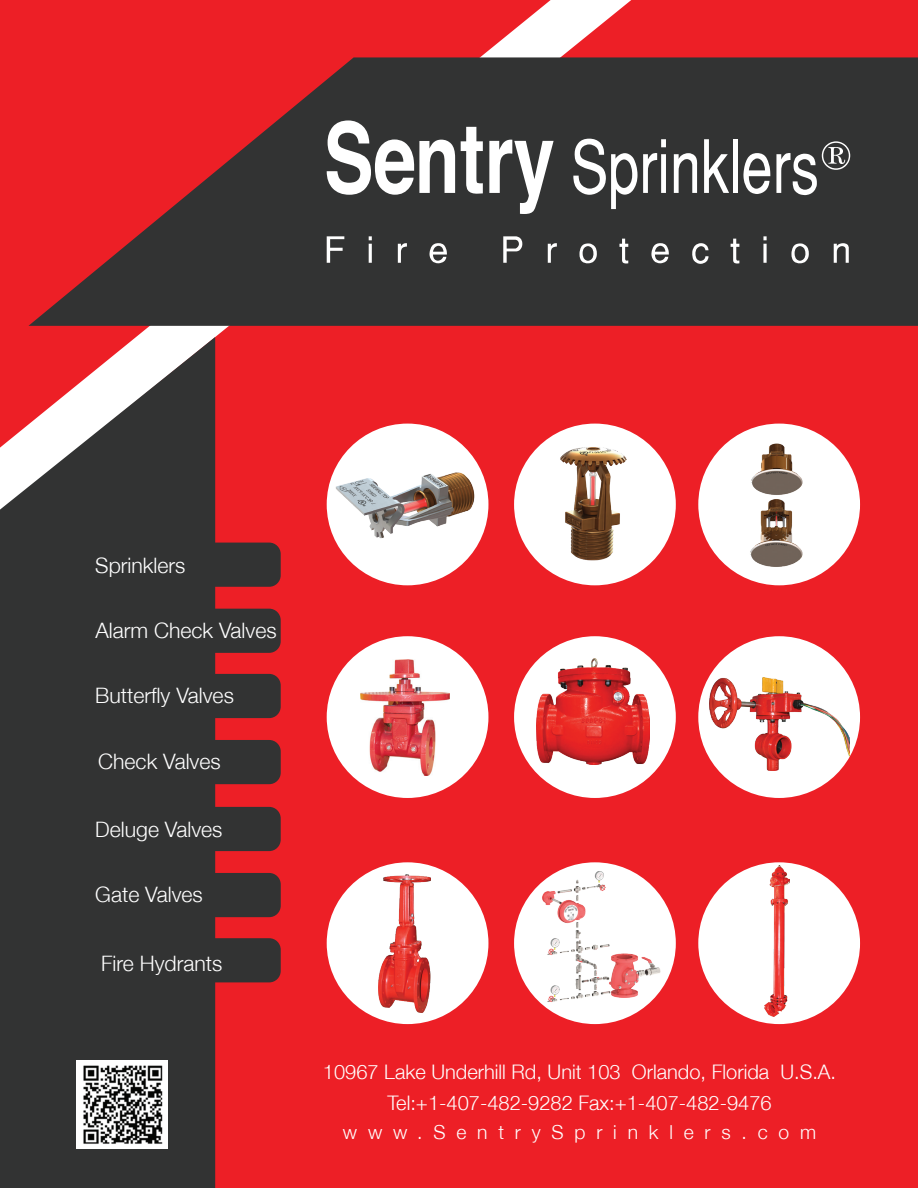
<style>
.page{position:relative;width:918px;height:1188px;background:#fff}
.page>*{position:absolute;margin:0;border:0;box-sizing:border-box;transform-origin:0 0}
.t1{font:300 21.3px "Helvetica Neue LT Arabic";color:#fff}
.t2{font:300 20.1px/30.9px "Helvetica Neue LT Arabic";color:#fff;text-align:center}
.t3{font:300 19.35px "Helvetica Neue LT Arabic";letter-spacing:.56em;color:#fff}
</style>
<div class="page">
<div style="left:215px;top:0;width:703px;height:1188px;background:#ed1f26"></div>
<div style="left:0;top:0;width:551px;height:448px;background:#ed1f26"></div>
<svg style="left:28px;top:57px;width:890px;height:269px;background:#5a2e30"></svg>
<svg style="left:327px;top:120px;width:128px;height:75px"></svg>
<svg style="left:461px;top:127px;width:22px;height:67px"></svg>
<svg style="left:489px;top:140px;width:65px;height:74px"></svg>
<svg style="left:573px;top:139px;width:93px;height:70px"></svg>
<svg style="left:674px;top:153px;width:23px;height:40px"></svg>
<svg style="left:704px;top:139px;width:25px;height:54px"></svg>
<hr style="left:733px;top:139px;width:4px;height:54px;background:#fff">
<svg style="left:743px;top:153px;width:27px;height:41px"></svg>
<svg style="left:776px;top:141px;width:74px;height:54px"></svg>
<svg style="left:327px;top:236px;width:17px;height:27px"></svg>
<svg style="left:369px;top:236px;width:3px;height:4px"></svg>
<hr style="left:369px;top:244px;width:3px;height:19px;background:#fff">
<svg style="left:398px;top:243px;width:9px;height:20px"></svg>
<svg style="left:430px;top:243px;width:17px;height:20px"></svg>
<svg style="left:503px;top:236px;width:19px;height:27px"></svg>
<svg style="left:548px;top:243px;width:9px;height:20px"></svg>
<svg style="left:579px;top:243px;width:18px;height:20px"></svg>
<svg style="left:619px;top:239px;width:9px;height:24px"></svg>
<svg style="left:651px;top:243px;width:18px;height:20px"></svg>
<svg style="left:692px;top:243px;width:17px;height:21px"></svg>
<svg style="left:731px;top:239px;width:8px;height:24px"></svg>
<svg style="left:763px;top:236px;width:4px;height:4px"></svg>
<svg style="left:763px;top:244px;width:4px;height:19px"></svg>
<svg style="left:791px;top:243px;width:18px;height:20px"></svg>
<svg style="left:834px;top:243px;width:15px;height:20px"></svg>
<div style="left:698px;top:424px;width:162px;height:161px;background:#fff;border-radius:50%"></div>
<div style="left:514px;top:424px;width:162px;height:161px;background:#fff;border-radius:50%"></div>
<div style="left:327px;top:424px;width:161px;height:161px;background:#fff;border-radius:50%"></div>
<div style="left:698px;top:636px;width:162px;height:162px;background:#fff;border-radius:50%"></div>
<div style="left:514px;top:636px;width:162px;height:162px;background:#fff;border-radius:50%"></div>
<div style="left:327px;top:636px;width:161px;height:162px;background:#fff;border-radius:50%"></div>
<div style="left:698px;top:862px;width:162px;height:162px;background:#fff;border-radius:50%"></div>
<div style="left:514px;top:862px;width:162px;height:162px;background:#fff;border-radius:50%"></div>
<div style="left:327px;top:862px;width:161px;height:162px;background:#fff;border-radius:50%"></div>
<img style="left:764px;top:866px;width:25px;height:151px">
<img style="left:539px;top:859px;width:123px;height:164px">
<img style="left:379px;top:874px;width:52px;height:138px">
<img style="left:709px;top:677px;width:140px;height:94px">
<img style="left:360px;top:659px;width:89px;height:116px">
<img style="left:751px;top:443px;width:52px;height:44px">
<img style="left:750px;top:487px;width:53px;height:80px">
<img style="left:560px;top:447px;width:67px;height:114px">
<img style="left:331px;top:464px;width:147px;height:83px">
<img style="left:537px;top:659px;width:113px;height:105px">
<svg style="left:0;top:337px;width:215px;height:851px;background:#4f4344"></svg>
<div style="left:50px;top:609px;width:231px;height:44px;background:#323333;border-radius:12px"></div>
<div style="left:50px;top:543px;width:231px;height:44px;background:#323333;border-radius:12px"></div>
<div style="left:50px;top:740px;width:231px;height:44px;background:#323333;border-radius:12px"></div>
<div style="left:50px;top:674px;width:231px;height:44px;background:#323333;border-radius:12px"></div>
<div style="left:50px;top:938px;width:231px;height:44px;background:#323333;border-radius:12px"></div>
<div style="left:50px;top:807px;width:231px;height:44px;background:#323333;border-radius:12px"></div>
<div style="left:50px;top:873px;width:231px;height:44px;background:#323333;border-radius:12px"></div>
<div style="left:77px;top:1060px;width:91px;height:89px;background:#fff"></div>
<img style="left:83px;top:1065px;width:80px;height:79px">
<p class="t1" style="left:95px;top:553px;width:92px">Sprinklers</p>
<p class="t1" style="left:95px;top:618px;width:183px">Alarm Check Valves</p>
<p class="t1" style="left:95px;top:683px;width:140px">Butterfly Valves</p>
<p class="t1" style="left:98px;top:750px;width:124px">Check Valves</p>
<p class="t1" style="left:95px;top:817px;width:129px">Deluge Valves</p>
<p class="t1" style="left:95px;top:882px;width:109px">Gate Valves</p>
<p class="t1" style="left:101px;top:951px;width:123px">Fire Hydrants</p>
<p class="t2" style="left:323px;top:1056px;width:515px">10967 Lake Underhill Rd, Unit 103 Orlando, Florida U.S.A.<br>Tel:+1-407-482-9282 Fax:+1-407-482-9476</p>
<p class="t3" style="left:343px;top:1121px;width:475px">www.SentrySprinklers.com</p>
</div>
